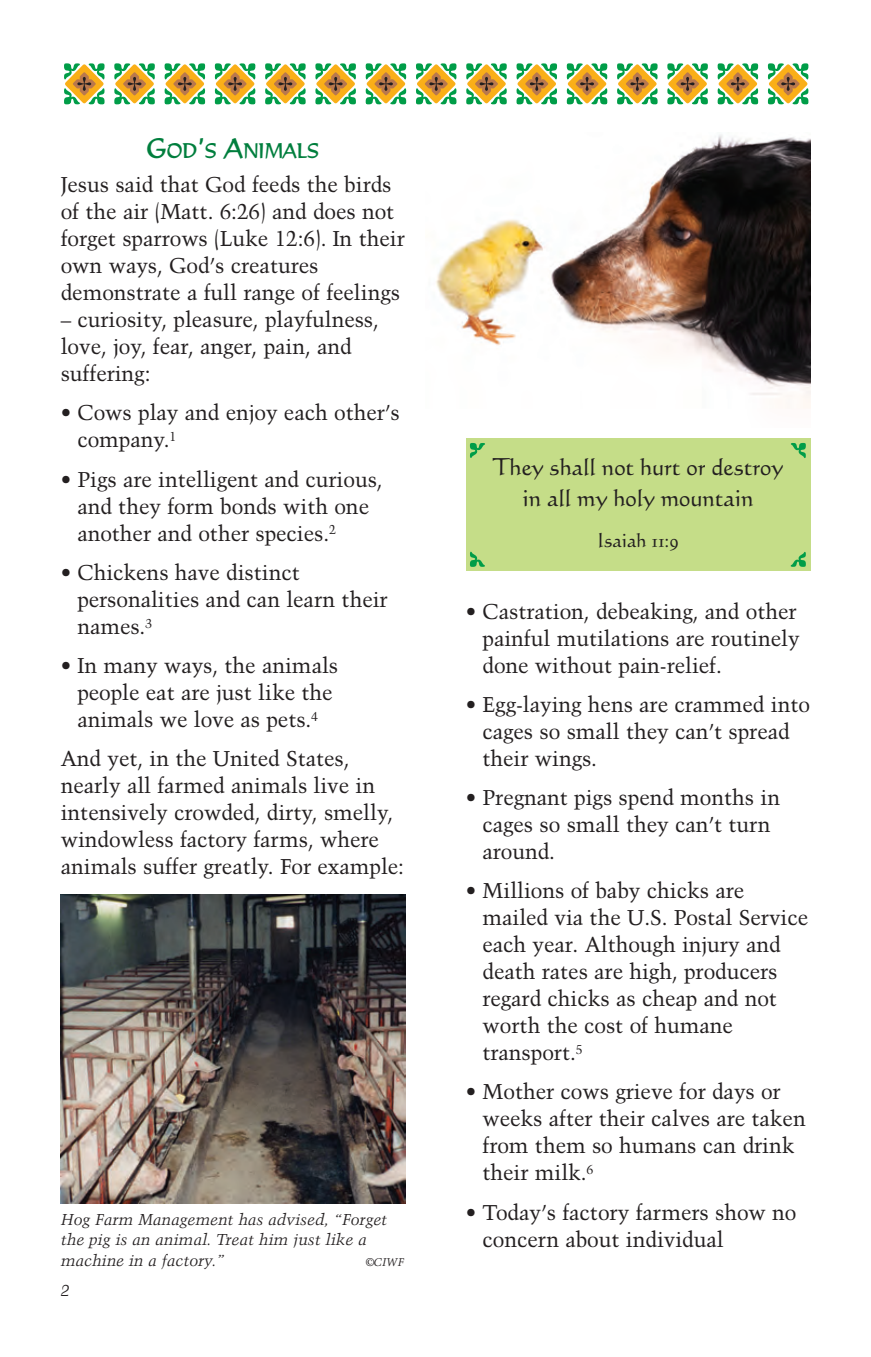
<style>
.page{position:relative;width:871px;height:1357px;background:#fff}
.page>*{position:absolute;margin:0;border:0;box-sizing:border-box;transform-origin:0 0}
.t1{font:23.4px/30.4px "Calligraphic 421 BT Roman B";letter-spacing:-.005em;color:#231f20;text-align:center}
.t2{font:21.38px/27px "Trump Mediaeval";letter-spacing:-.005em;color:#231f20}
.t3{font:20.7px "Formal 436 BT";color:#007e3d}
.t4{font:19.35px "Calligraphic 421 BT Roman B";letter-spacing:-.005em;color:#231f20}
.t5{font:italic 15.75px/20.2px "Trump Mediaeval";letter-spacing:-.005em;color:#231f20}
.t6{font:italic 11.25px "Trump Mediaeval";color:#231f20}
.s1{font-size:27.45px}
</style>
<div class="page">
<svg style="left:64px;top:63px;width:41px;height:42px"></svg>
<svg style="left:114px;top:63px;width:41px;height:42px"></svg>
<svg style="left:164px;top:63px;width:41px;height:42px"></svg>
<svg style="left:214px;top:63px;width:42px;height:42px"></svg>
<svg style="left:265px;top:63px;width:41px;height:42px"></svg>
<svg style="left:315px;top:63px;width:41px;height:42px"></svg>
<svg style="left:365px;top:63px;width:41px;height:42px"></svg>
<svg style="left:416px;top:63px;width:41px;height:42px"></svg>
<svg style="left:466px;top:63px;width:41px;height:42px"></svg>
<svg style="left:516px;top:63px;width:41px;height:42px"></svg>
<svg style="left:566px;top:63px;width:41px;height:42px"></svg>
<svg style="left:617px;top:63px;width:41px;height:42px"></svg>
<svg style="left:667px;top:63px;width:41px;height:42px"></svg>
<svg style="left:717px;top:63px;width:41px;height:42px"></svg>
<svg style="left:767px;top:63px;width:42px;height:42px"></svg>
<img style="left:436px;top:134px;width:374px;height:274px">
<img style="left:61px;top:895px;width:344px;height:308px">
<div style="left:466px;top:439px;width:344px;height:132px;background:#c5dd88"></div>
<svg style="left:469px;top:443px;width:16px;height:15px"></svg>
<svg style="left:470px;top:551px;width:15px;height:16px"></svg>
<svg style="left:790px;top:443px;width:16px;height:15px"></svg>
<svg style="left:790px;top:551px;width:16px;height:16px"></svg>
<p class="t3" style="left:146px;top:143px;width:174px"><span class="s1">G</span>OD<span class="s1">’</span>S <span class="s1">A</span>NIMALS</p>
<p class="t2" style="left:61px;top:171px;width:345px">Jesus said that God feeds the birds of the air (Matt. 6:26) and does not forget sparrows (Luke 12:6). In their own ways, God’s creatures demonstrate a full range of feelings</p>
<p class="t2" style="left:61px;top:306px;width:320px">– curiosity, pleasure, playfulness, love, joy, fear, anger, pain, and suffering:</p>
<p class="t2" style="left:77px;top:399px;width:324px;text-indent:-17px">• Cows play and enjoy each other’s company.<sup>1</sup></p>
<p class="t2" style="left:77px;top:466px;width:307px;text-indent:-17px">• Pigs are intelligent and curious, and they form bonds with one another and other species.<sup>2</sup></p>
<p class="t2" style="left:77px;top:559px;width:312px;text-indent:-17px">• Chickens have distinct personalities and can learn their names.<sup>3</sup></p>
<p class="t2" style="left:61px;top:652px;width:279px;text-align:center">• In many ways, the animals people eat are just like the animals we love as pets.<sup>4</sup></p>
<p class="t2" style="left:61px;top:745px;width:345px">And yet, in the United States, nearly all farmed animals live in intensively crowded, dirty, smelly, windowless factory farms, where animals suffer greatly. For example:</p>
<p class="t5" style="left:61px;top:1209px;width:328px">Hog Farm Management has advised, “Forget the pig is an animal. Treat him just like a machine in a factory.”</p>
<p class="t6" style="left:366px;top:1255px;width:40px">©CIWF</p>
<p class="t5" style="left:61px;top:1280px;width:10px">2</p>
<p class="t1" style="left:493px;top:454px;width:292px">They shall not hurt or destroy in all my holy mountain</p>
<p class="t4" style="left:597px;top:533px;width:83px">Isaiah 11:9</p>
<p class="t2" style="left:482px;top:598px;width:319px;text-indent:-17px">• Castration, debeaking, and other painful mutilations are routinely done without pain-relief.</p>
<p class="t2" style="left:482px;top:691px;width:329px;text-indent:-17px">• Egg-laying hens are crammed into cages so small they can’t spread their wings.</p>
<p class="t2" style="left:482px;top:784px;width:299px;text-indent:-17px">• Pregnant pigs spend months in cages so small they can’t turn around.</p>
<p class="t2" style="left:482px;top:877px;width:327px;text-indent:-17px">• Millions of baby chicks are mailed via the U.S. Postal Service each year. Although injury and death rates are high, producers regard chicks as cheap and not worth the cost of humane transport.<sup>5</sup></p>
<p class="t2" style="left:482px;top:1078px;width:325px;text-indent:-17px">• Mother cows grieve for days or weeks after their calves are taken from them so humans can drink their milk.<sup>6</sup></p>
<p class="t2" style="left:482px;top:1199px;width:316px;text-indent:-17px">• Today’s factory farmers show no concern about individual</p>
</div>
